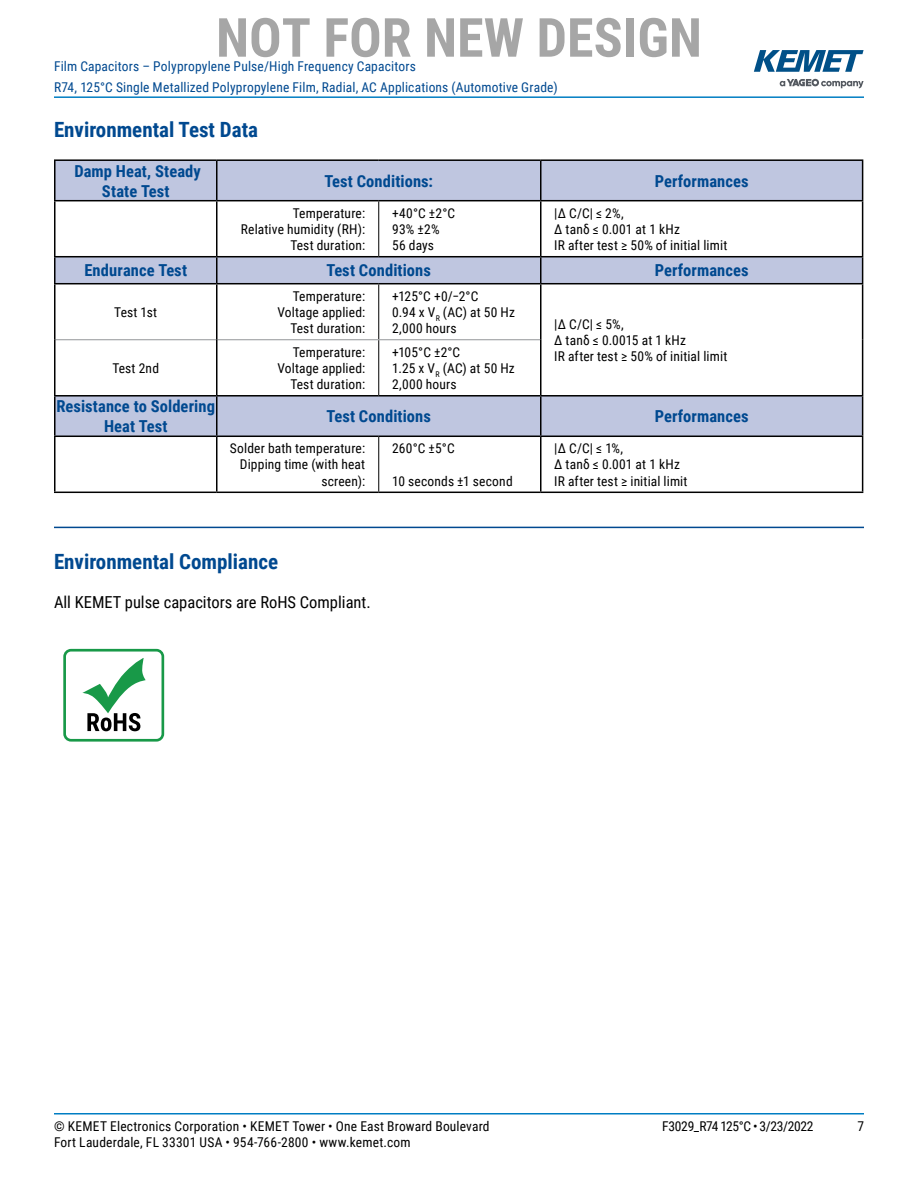
<style>
.page{position:relative;width:918px;height:1188px;background:#fff}
.page>*{position:absolute;margin:0;border:0;box-sizing:border-box;transform-origin:0 0}
.t1{font:700 54px "Roboto Condensed";color:rgb(0 0 0/.35)}
.t2{font:700 21px "Roboto Condensed";color:#004990}
.t3{font:700 16.5px/19.8px "Roboto Condensed";letter-spacing:.005em;color:#004990;text-align:center}
.t4{font:16.5px "Roboto Condensed";color:#000}
.t5{font:13.5px/16.2px "Roboto Condensed";letter-spacing:.015em;color:#000}
.t6{font:13.5px/21px "Roboto Condensed";letter-spacing:.01em;color:#004990}
.t7{font:13.5px "Roboto Condensed";letter-spacing:-.02em;color:#000}
</style>
<div class="page">
<hr style="left:54px;top:1113px;width:810px;height:2px;background:#007dc3">
<hr style="left:54px;top:96px;width:810px;height:2px;background:#007dc3">
<svg style="left:780px;top:79px;width:84px;height:9px"></svg>
<svg style="left:754px;top:50px;width:110px;height:22px"></svg>
<hr style="left:54px;top:527px;width:810px;height:1px;background:#004990">
<svg style="left:56px;top:161px;width:806px;height:275px"></svg>
<hr style="left:862px;top:201px;width:1px;height:55px;background:#000">
<hr style="left:862px;top:284px;width:1px;height:56px;background:#000">
<hr style="left:862px;top:340px;width:1px;height:55px;background:#000">
<hr style="left:862px;top:437px;width:1px;height:55px;background:#000">
<hr style="left:541px;top:492px;width:322px;height:1px;background:#000">
<hr style="left:378px;top:201px;width:1px;height:55px;background:#000">
<hr style="left:378px;top:284px;width:1px;height:55px;background:#000">
<hr style="left:378px;top:340px;width:1px;height:55px;background:#000">
<hr style="left:378px;top:437px;width:1px;height:55px;background:#000">
<hr style="left:56px;top:339px;width:160px;height:1px;background:#939598">
<hr style="left:54px;top:395px;width:163px;height:2px;background:#000">
<hr style="left:541px;top:395px;width:322px;height:2px;background:#000">
<hr style="left:862px;top:397px;width:1px;height:39px;background:#000">
<hr style="left:54px;top:436px;width:163px;height:1px;background:#000">
<hr style="left:541px;top:436px;width:322px;height:1px;background:#000">
<hr style="left:218px;top:339px;width:161px;height:1px;background:#939598">
<hr style="left:379px;top:339px;width:161px;height:1px;background:#939598">
<hr style="left:217px;top:395px;width:162px;height:2px;background:#000">
<hr style="left:379px;top:395px;width:162px;height:2px;background:#000">
<hr style="left:217px;top:436px;width:162px;height:1px;background:#000">
<hr style="left:379px;top:436px;width:162px;height:1px;background:#000">
<hr style="left:541px;top:159px;width:322px;height:2px;background:#000">
<hr style="left:862px;top:161px;width:1px;height:39px;background:#000">
<hr style="left:54px;top:200px;width:163px;height:1px;background:#000">
<hr style="left:217px;top:200px;width:162px;height:1px;background:#000">
<hr style="left:379px;top:200px;width:162px;height:1px;background:#000">
<hr style="left:541px;top:200px;width:322px;height:1px;background:#000">
<hr style="left:54px;top:256px;width:163px;height:1px;background:#000">
<hr style="left:217px;top:256px;width:162px;height:1px;background:#000">
<hr style="left:379px;top:256px;width:162px;height:1px;background:#000">
<hr style="left:541px;top:256px;width:322px;height:1px;background:#000">
<svg style="left:862px;top:257px;width:1px;height:26px"></svg>
<hr style="left:54px;top:283px;width:163px;height:1px;background:#000">
<hr style="left:217px;top:283px;width:162px;height:1px;background:#000">
<hr style="left:379px;top:283px;width:162px;height:1px;background:#000">
<hr style="left:541px;top:283px;width:322px;height:1px;background:#000">
<hr style="left:54px;top:159px;width:163px;height:2px;background:#000">
<hr style="left:54px;top:161px;width:2px;height:39px;background:#000">
<hr style="left:54px;top:201px;width:2px;height:55px;background:#000">
<hr style="left:54px;top:257px;width:2px;height:26px;background:#000">
<hr style="left:54px;top:284px;width:2px;height:56px;background:#000">
<hr style="left:54px;top:340px;width:2px;height:55px;background:#000">
<hr style="left:54px;top:397px;width:2px;height:39px;background:#000">
<hr style="left:54px;top:437px;width:2px;height:55px;background:#000">
<hr style="left:54px;top:492px;width:163px;height:1px;background:#000">
<hr style="left:217px;top:159px;width:162px;height:2px;background:#000">
<hr style="left:216px;top:161px;width:2px;height:39px;background:#000">
<hr style="left:379px;top:159px;width:162px;height:2px;background:#000">
<hr style="left:540px;top:161px;width:2px;height:39px;background:#000">
<hr style="left:216px;top:201px;width:2px;height:55px;background:#000">
<hr style="left:540px;top:201px;width:2px;height:55px;background:#000">
<hr style="left:216px;top:257px;width:2px;height:26px;background:#000">
<hr style="left:540px;top:257px;width:2px;height:26px;background:#000">
<hr style="left:216px;top:284px;width:2px;height:56px;background:#000">
<hr style="left:540px;top:284px;width:2px;height:56px;background:#000">
<hr style="left:216px;top:340px;width:2px;height:55px;background:#000">
<hr style="left:540px;top:340px;width:2px;height:55px;background:#000">
<hr style="left:216px;top:397px;width:2px;height:39px;background:#000">
<hr style="left:540px;top:397px;width:2px;height:39px;background:#000">
<hr style="left:216px;top:437px;width:2px;height:55px;background:#000">
<hr style="left:540px;top:437px;width:2px;height:55px;background:#000">
<hr style="left:217px;top:492px;width:162px;height:1px;background:#000">
<hr style="left:379px;top:492px;width:162px;height:1px;background:#000">
<div style="left:63px;top:649px;width:101px;height:93px;border:3px solid #189948;border-radius:6px"></div>
<svg style="left:82px;top:658px;width:64px;height:73px"></svg>
<h1 class="t1" style="left:216px;top:0;width:487px">NOT FOR NEW DESIGN</h1>
<p class="t6" style="left:54px;top:55px;width:505px">Film Capacitors – Polypropylene Pulse/High Frequency Capacitors<br>R74, 125°C Single Metallized Polypropylene Film, Radial, AC Applications (Automotive Grade)</p>
<h2 class="t2" style="left:54px;top:115px;width:206px">Environmental Test Data</h2>
<p class="t3" style="left:74px;top:160px;width:128px">Damp Heat, Steady<br>State Test</p>
<p class="t3" style="left:324px;top:170px;width:110px">Test Conditions:</p>
<p class="t3" style="left:655px;top:170px;width:95px">Performances</p>
<p class="t5" style="left:241px;top:204px;width:126px;text-align:right">Temperature:<br>Relative humidity (RH):<br>Test duration:</p>
<p class="t5" style="left:392px;top:204px;width:64px">+40°C ±2°C<br>93% ±2%<br>56 days</p>
<p class="t5" style="left:554px;top:204px;width:175px">|Δ C/C| ≤ 2%,<br>Δ tanδ ≤ 0.001 at 1 kHz<br>IR after test ≥ 50% of initial limit</p>
<p class="t3" style="left:84px;top:260px;width:104px">Endurance Test</p>
<p class="t3" style="left:327px;top:260px;width:106px">Test Conditions</p>
<p class="t3" style="left:655px;top:260px;width:95px">Performances</p>
<p class="t5" style="left:114px;top:303px;width:44px">Test 1st</p>
<p class="t5" style="left:277px;top:287px;width:89px;text-align:right">Temperature:<br>Voltage applied:<br>Test duration:</p>
<p class="t5" style="left:392px;top:287px;width:124px">+125°C +0/−2°C<br>0.94 x V<sub>R</sub> (AC) at 50 Hz<br>2,000 hours</p>
<p class="t5" style="left:554px;top:315px;width:175px">|Δ C/C| ≤ 5%,<br>Δ tanδ ≤ 0.0015 at 1 kHz<br>IR after test ≥ 50% of initial limit</p>
<p class="t5" style="left:277px;top:343px;width:89px;text-align:right">Temperature:<br>Voltage applied:<br>Test duration:</p>
<p class="t5" style="left:392px;top:343px;width:124px">+105°C ±2°C<br>1.25 x V<sub>R</sub> (AC) at 50 Hz<br>2,000 hours</p>
<p class="t5" style="left:112px;top:359px;width:48px">Test 2nd</p>
<p class="t3" style="left:57px;top:396px;width:160px">Resistance to Soldering<br>Heat Test</p>
<p class="t3" style="left:327px;top:406px;width:106px">Test Conditions</p>
<p class="t3" style="left:655px;top:406px;width:95px">Performances</p>
<p class="t5" style="left:230px;top:440px;width:137px;text-align:right">Solder bath temperature:<br>Dipping time (with heat screen):</p>
<p class="t5" style="left:392px;top:440px;width:64px">260°C ±5°C</p>
<p class="t5" style="left:554px;top:440px;width:135px">|Δ C/C| ≤ 1%,<br>Δ tanδ ≤ 0.001 at 1 kHz<br>IR after test ≥ initial limit</p>
<p class="t5" style="left:392px;top:472px;width:122px">10 seconds ±1 second</p>
<h2 class="t2" style="left:54px;top:546px;width:226px">Environmental Compliance</h2>
<p class="t4" style="left:54px;top:590px;width:318px">All KEMET pulse capacitors are RoHS Compliant.</p>
<p class="t5" style="left:54px;top:1117px;width:437px">© KEMET Electronics Corporation • KEMET Tower • One East Broward Boulevard</p>
<p class="t7" style="left:662px;top:1116px;width:153px">F3029_R74 125°C • 3/23/2022</p>
<p class="t5" style="left:857px;top:1117px;width:8px">7</p>
<p class="t5" style="left:54px;top:1133px;width:358px">Fort Lauderdale, FL 33301 USA • 954-766-2800 • www.kemet.com</p>
</div>
